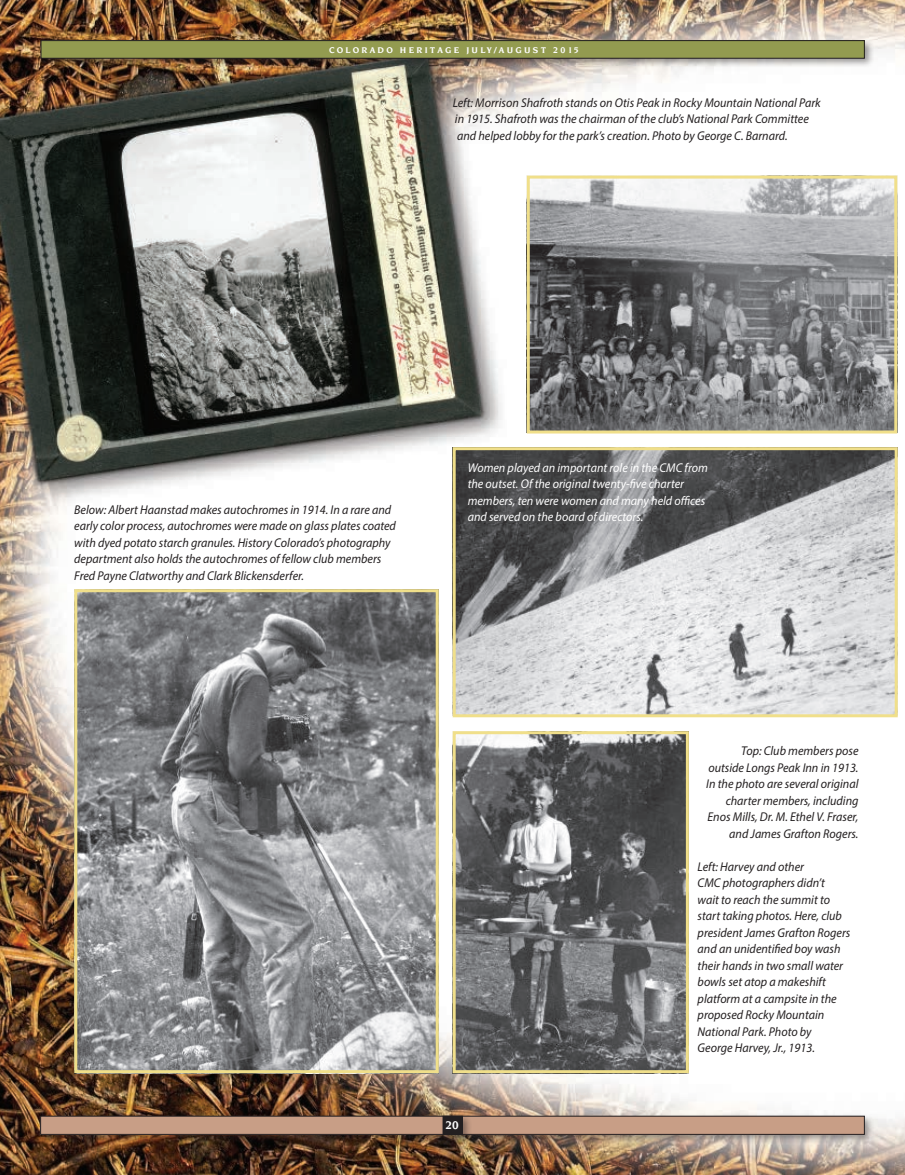
<style>
.page{position:relative;width:905px;height:1175px;background:#fff}
.page>*{position:absolute;margin:0;border:0;box-sizing:border-box;transform-origin:0 0}
.t1{font:italic 12.75px/16.5px "Myriad Pro";color:#231f20;scale:.95 1}
.t2{font:italic 12.75px/16.5px "Myriad Pro";color:#fff;scale:.95 1}
.t3{font:700 12px "Novarese";color:#fff}
.t4{font:700 9px "Novarese";letter-spacing:.25em;color:#fff}
</style>
<div class="page">
<img style="left:0;top:0;width:904px;height:1174px">
<div style="left:38px;top:1113px;width:836px;height:31px;background:#231f20;opacity:.45"></div>
<div style="left:41px;top:1116px;width:823px;height:18px;background:#c89e86"></div>
<div style="left:40px;top:1116px;width:824px;height:18px;border:1px solid #231f20"></div>
<div style="left:440px;top:1113px;width:32px;height:31px;background:#231f20;opacity:.45"></div>
<div style="left:443px;top:1116px;width:19px;height:18px;background:#231f20"></div>
<div style="left:38px;top:38px;width:836px;height:30px;background:#231f20;opacity:.45"></div>
<div style="left:41px;top:41px;width:823px;height:17px;background:#939b50"></div>
<img style="left:78px;top:593px;width:356px;height:476px">
<div style="left:74px;top:589px;width:364px;height:484px;border:3px solid #f0df8a"></div>
<img style="left:456px;top:451px;width:437px;height:262px">
<div style="left:452px;top:447px;width:445px;height:270px;border:3px solid #f0df8a"></div>
<img style="left:530px;top:180px;width:363px;height:249px">
<div style="left:526px;top:176px;width:371px;height:257px;border:3px solid #f0df8a"></div>
<img style="left:456px;top:735px;width:228px;height:334px">
<div style="left:452px;top:731px;width:236px;height:342px;border:3px solid #f0df8a"></div>
<p class="t4" style="left:329px;top:45px;width:251px">COLORADO HERITAGE JULY/AUGUST 2015</p>
<p class="t1" style="left:452px;top:94px;width:389px">Left: Morrison Shafroth stands on Otis Peak in Rocky Mountain National Park in 1915. Shafroth was the chairman of the club’s National Park Committee and helped lobby for the park’s creation. Photo by George C. Barnard.</p>
<p class="t1" style="left:74px;top:501px;width:340px">Below: Albert Haanstad makes autochromes in 1914. In a rare and early color process, autochromes were made on glass plates coated with dyed potato starch granules. History Colorado’s photography department also holds the autochromes of fellow club members Fred Payne Clatworthy and Clark Blickensderfer.</p>
<p class="t2" style="left:467px;top:459px;width:254px">Women played an important role in the CMC from the outset. Of the original twenty-five charter members, ten were women and many held offices and served on the board of directors.</p>
<p class="t3" style="left:445px;top:1118px;width:15px">20</p>
<p class="t1" style="left:706px;top:742px;width:162px;text-align:right">Top: Club members pose outside Longs Peak Inn in 1913.<br>In the photo are several original charter members, including<br>Enos Mills, Dr. M. Ethel V. Fraser, and James Grafton Rogers.</p>
<p class="t1" style="left:697px;top:858px;width:162px">Left: Harvey and other<br>CMC photographers didn’t<br>wait to reach the summit to start taking photos. Here, club president James Grafton Rogers and an unidentified boy wash their hands in two small water bowls set atop a makeshift platform at a campsite in the proposed Rocky Mountain<br>National Park. Photo by<br>George Harvey, Jr., 1913.</p>
</div>
